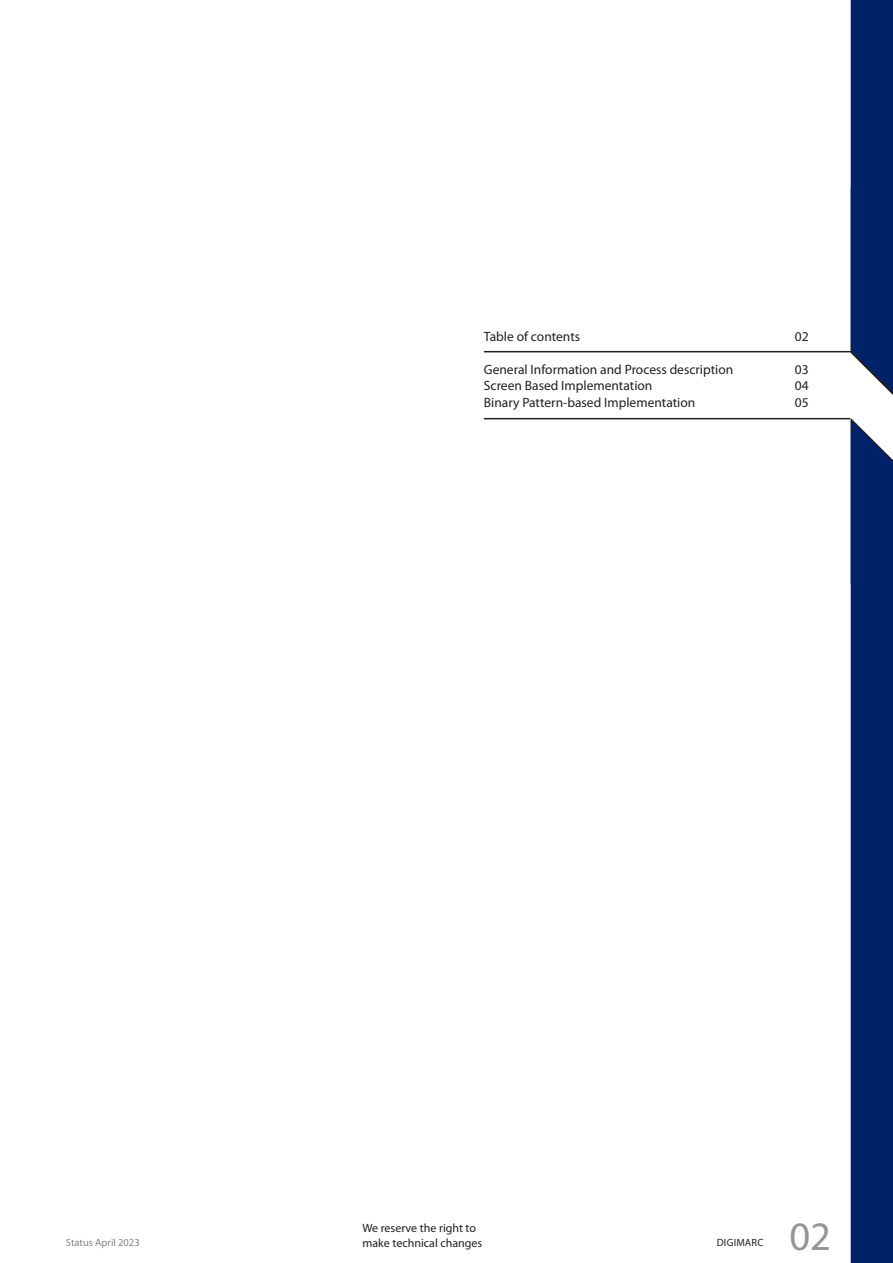
<style>
.page{position:relative;width:893px;height:1263px;background:#fff}
.page>*{position:absolute;margin:0;border:0;box-sizing:border-box;transform-origin:0 0}
.t1{font:40.5px "Myriad Pro";color:#939598}
.t2{font:13.5px "Myriad Pro";color:#231f20}
.t3{font:12px/14.4px "Myriad Pro";color:#231f20}
.t4{font:10.5px "Myriad Pro";color:#808285}
.t5{font:10.5px "Myriad Pro";letter-spacing:.02em;color:#231f20}
</style>
<div class="page">
<hr style="left:484px;top:351px;width:374px;height:1px;background:#231f20">
<hr style="left:484px;top:418px;width:366px;height:1px;background:#231f20">
<div style="left:851px;top:418px;width:42px;height:845px;background:#012169"></div>
<div style="left:851px;top:0;width:42px;height:395px;background:#012169"></div>
<p class="t2" style="left:484px;top:328px;width:98px">Table of contents</p>
<p class="t2" style="left:795px;top:328px;width:15px">02</p>
<p class="t2" style="left:484px;top:361px;width:251px">General Information and Process description</p>
<p class="t2" style="left:795px;top:361px;width:15px">03</p>
<p class="t2" style="left:484px;top:377px;width:170px">Screen Based Implementation</p>
<p class="t2" style="left:795px;top:377px;width:15px">04</p>
<p class="t2" style="left:484px;top:394px;width:213px">Binary Pattern-based Implementation</p>
<p class="t2" style="left:795px;top:394px;width:15px">05</p>
<p class="t3" style="left:362px;top:1221px;width:121px">We reserve the right to make technical changes</p>
<p class="t4" style="left:66px;top:1236px;width:75px">Status April 2023</p>
<p class="t5" style="left:717px;top:1236px;width:48px">DIGIMARC</p>
<h1 class="t1" style="left:789px;top:1212px;width:43px">02</h1>
</div>
